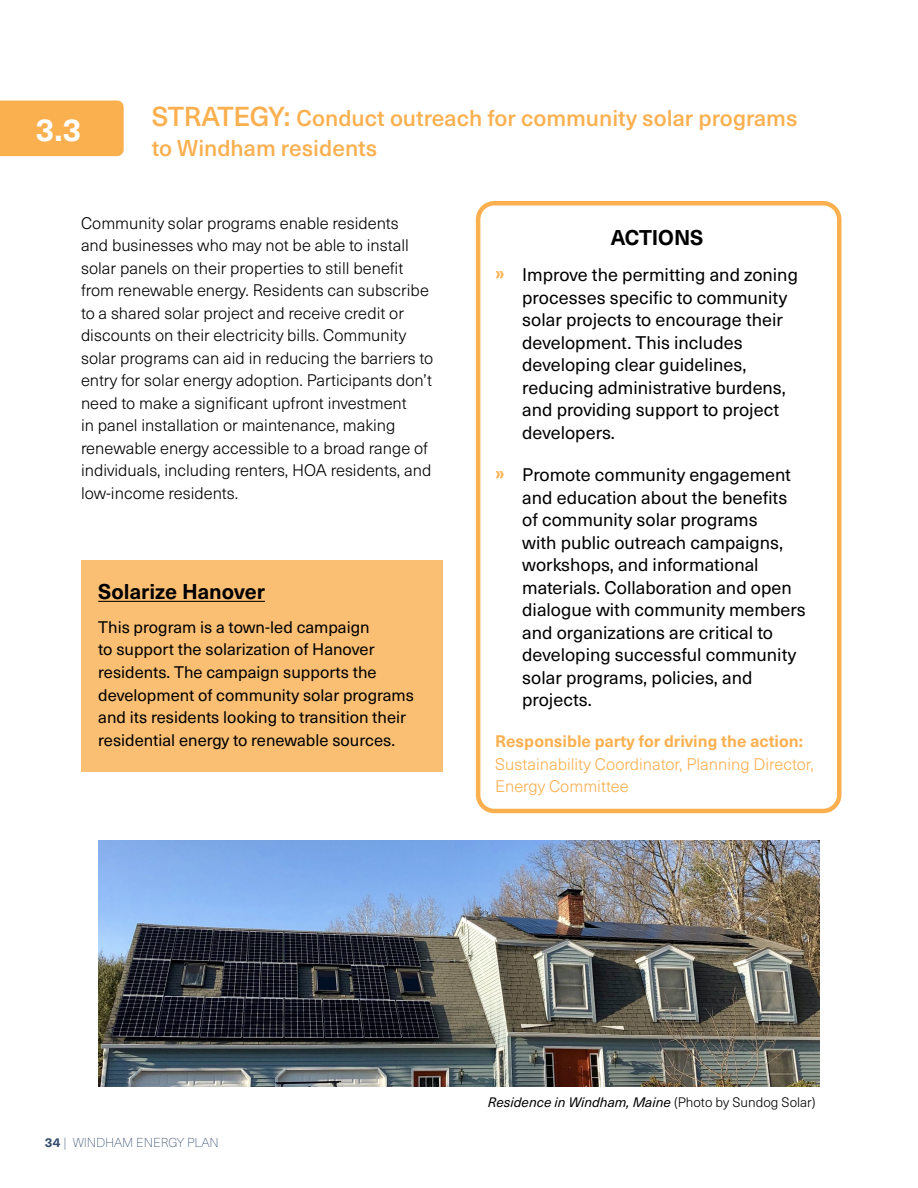
<style>
.page{position:relative;width:918px;height:1188px;background:#fff}
.page>*{position:absolute;margin:0;border:0;box-sizing:border-box;transform-origin:0 0}
.t1{font:700 31.5px "Neue Haas Unica W1 G";color:#fff}
.t2{font:500 22.5px/30px "Neue Haas Unica W1 G";color:#fbb050}
.t3{font:700 21px "Neue Haas Unica W1 G";color:#000}
.t4{font:18px/22.5px "Neue Haas Unica W1 G";color:#000}
.t5{font:300 16.5px/22.5px "Neue Haas Unica W1 G";color:#000}
.t6{font:16.5px/22.5px "Neue Haas Unica W1 G";color:#000}
.t7{font:300 16.5px/22.5px "Neue Haas Unica W1 G";color:#fbb050}
.t8{font:700 16.5px "Neue Haas Unica W1 G";color:#fbb050}
.t9{font:italic 13.5px "Neue Haas Unica W1 G";color:#000}
.t10{font:100 12.75px "Neue Haas Unica W1 G";color:#344c6d}
.s1{font-size:27px}
.s2{font-weight:700;color:#fbb050}
.s3{font-weight:700}
.s4{font-weight:300;font-style:normal}
</style>
<div class="page">
<div style="left:0;top:100px;width:124px;height:56px;background:#fbb050"></div>
<div style="left:36px;top:107px;width:52px;height:44px;background:#fbb050"></div>
<div style="left:81px;top:561px;width:361px;height:211px;background:#fbbf73"></div>
<hr style="left:98px;top:601px;width:167px;height:1px;background:#000">
<div style="left:476px;top:201px;width:365px;height:612px;border:4px solid #fbb050;border-radius:16px"></div>
<img style="left:99px;top:841px;width:720px;height:246px">
<h1 class="t1" style="left:36px;top:106px;width:47px">3.3</h1>
<h2 class="t2" style="left:152px;top:102px;width:647px"><span class="s1">STRATEGY:</span> Conduct outreach for community solar programs to Windham residents</h2>
<p class="t5" style="left:81px;top:211px;width:354px">Community solar programs enable residents<br>and businesses who may not be able to install solar panels on their properties to still benefit from renewable energy. Residents can subscribe to a shared solar project and receive credit or discounts on their electricity bills. Community solar programs can aid in reducing the barriers to entry for solar energy adoption. Participants don’t need to make a significant upfront investment<br>in panel installation or maintenance, making renewable energy accessible to a broad range of individuals, including renters, HOA residents, and low-income residents.</p>
<p class="t3" style="left:98px;top:576px;width:168px">Solarize Hanover</p>
<p class="t6" style="left:98px;top:615px;width:317px">This program is a town-led campaign<br>to support the solarization of Hanover residents. The campaign supports the development of community solar programs and its residents looking to transition their residential energy to renewable sources.</p>
<p class="t3" style="left:611px;top:222px;width:94px">ACTIONS</p>
<p class="t4" style="left:522px;top:263px;width:277px;text-indent:-27px"><span class="s2">̺</span> Improve the permitting and zoning processes specific to community solar projects to encourage their development. This includes developing clear guidelines, reducing administrative burdens, and providing support to project developers.</p>
<p class="t4" style="left:522px;top:463px;width:285px;text-indent:-27px"><span class="s2">̺</span> Promote community engagement and education about the benefits of community solar programs<br>with public outreach campaigns, workshops, and informational materials. Collaboration and open dialogue with community members and organizations are critical to developing successful community solar programs, policies, and projects.</p>
<p class="t8" style="left:495px;top:729px;width:309px">Responsible party for driving the action:</p>
<p class="t7" style="left:495px;top:752px;width:320px">Sustainability Coordinator, Planning Director,<br>Energy Committee</p>
<p class="t10" style="left:45px;top:1133px;width:176px"><span class="s3">34</span> | WINDHAM ENERGY PLAN</p>
<p class="t9" style="left:488px;top:1092px;width:329px">Residence in Windham, Maine <span class="s4">(Photo by Sundog Solar)</span></p>
</div>
